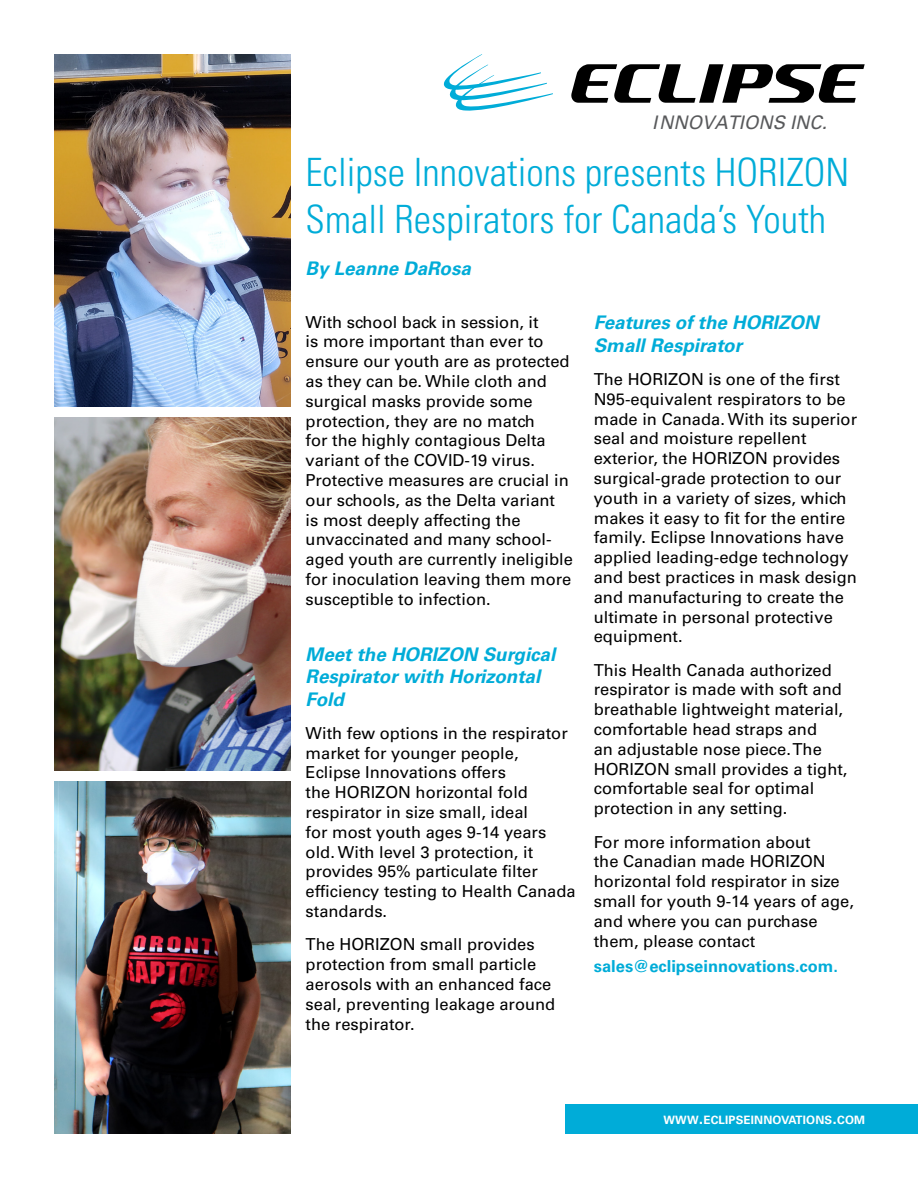
<style>
.page{position:relative;width:918px;height:1188px;background:#fff}
.page>*{position:absolute;margin:0;border:0;box-sizing:border-box;transform-origin:0 0}
.t1{font:300 condensed 39px/46.8px "Univers LT Std";color:#00acd8}
.t2{font:italic 700 18.75px/22.5px "Univers LT Std";color:#00acd8}
.t3{font:italic 18.6px "Univers";color:#58595b}
.t4{font:16.5px/19.8px "Univers LT Std";color:#000101}
.t5{font:700 16.5px "Univers LT Std";color:#00acd8}
.t6{font:700 11.55px "Univers LT Std";letter-spacing:.015em;color:#fff}
.s1{font-size:16.5px}
</style>
<div class="page">
<svg style="left:571px;top:64px;width:294px;height:39px"></svg>
<svg style="left:443px;top:54px;width:110px;height:57px"></svg>
<img style="left:54px;top:54px;width:237px;height:352px">
<img style="left:54px;top:418px;width:237px;height:352px">
<img style="left:54px;top:782px;width:237px;height:352px">
<div style="left:566px;top:1104px;width:352px;height:30px;background:#00acd8"></div>
<p class="t3" style="left:652px;top:111px;width:176px">INNOVATIONS INC.</p>
<h1 class="t1" style="left:306px;top:149px;width:545px">Eclipse Innovations presents HORIZON<br>Small Respirators for Canada’s Youth</h1>
<p class="t2" style="left:306px;top:258px;width:167px">By Leanne DaRosa</p>
<p class="t4" style="left:306px;top:312px;width:269px">With school back in session, it<br>is more important than ever to ensure our youth are as protected as they can be. While cloth and surgical masks provide some protection, they are no match<br>for the highly contagious Delta variant of the COVID-19 virus.<br>Protective measures are crucial in our schools, as the Delta variant<br>is most deeply affecting the unvaccinated and many school&shy;aged youth are currently ineligible for inoculation leaving them more susceptible to infection.</p>
<p class="t2" style="left:306px;top:643px;width:251px">Meet the HORIZON Surgical<br>Respirator with Horizontal<br>Fold</p>
<p class="t4" style="left:306px;top:723px;width:272px">With few options in the respirator market for younger people,<br>Eclipse Innovations offers<br>the HORIZON horizontal fold respirator in size small, ideal<br>for most youth ages 9-14 years old. With level 3 protection, it provides 95% particulate filter efficiency testing to Health Canada standards.</p>
<p class="t4" style="left:306px;top:935px;width:251px">The HORIZON small provides protection from small particle aerosols with an enhanced face seal, preventing leakage around the respirator.</p>
<p class="t2" style="left:594px;top:312px;width:226px">Features of the HORIZON<br>Small Respirator</p>
<p class="t4" style="left:594px;top:369px;width:265px">The HORIZON is one of the first<br>N95-equivalent respirators to be made in Canada. With its superior seal and moisture repellent exterior, the HORIZON provides surgical-grade protection to our youth in a variety of sizes, which makes it easy to fit for the entire family. Eclipse Innovations have applied leading-edge technology and best practices in mask design and manufacturing to create the ultimate in personal protective equipment.</p>
<p class="t4" style="left:594px;top:660px;width:255px">This Health Canada authorized respirator is made with soft and breathable lightweight material, comfortable head straps and<br>an adjustable nose piece. The<br>HORIZON small provides a tight, comfortable seal for optimal protection in any setting.</p>
<p class="t4" style="left:594px;top:832px;width:262px">For more information about<br>the Canadian made HORIZON horizontal fold respirator in size small for youth 9-14 years of age, and where you can purchase them, please contact</p>
<p class="t5" style="left:594px;top:957px;width:246px">sales@eclipseinnovations.com.</p>
<p class="t6" style="left:664px;top:1113px;width:203px">WWW<span class="s1">.</span>ECLIPSEINNOVATIONS<span class="s1">.</span>COM</p>
</div>
